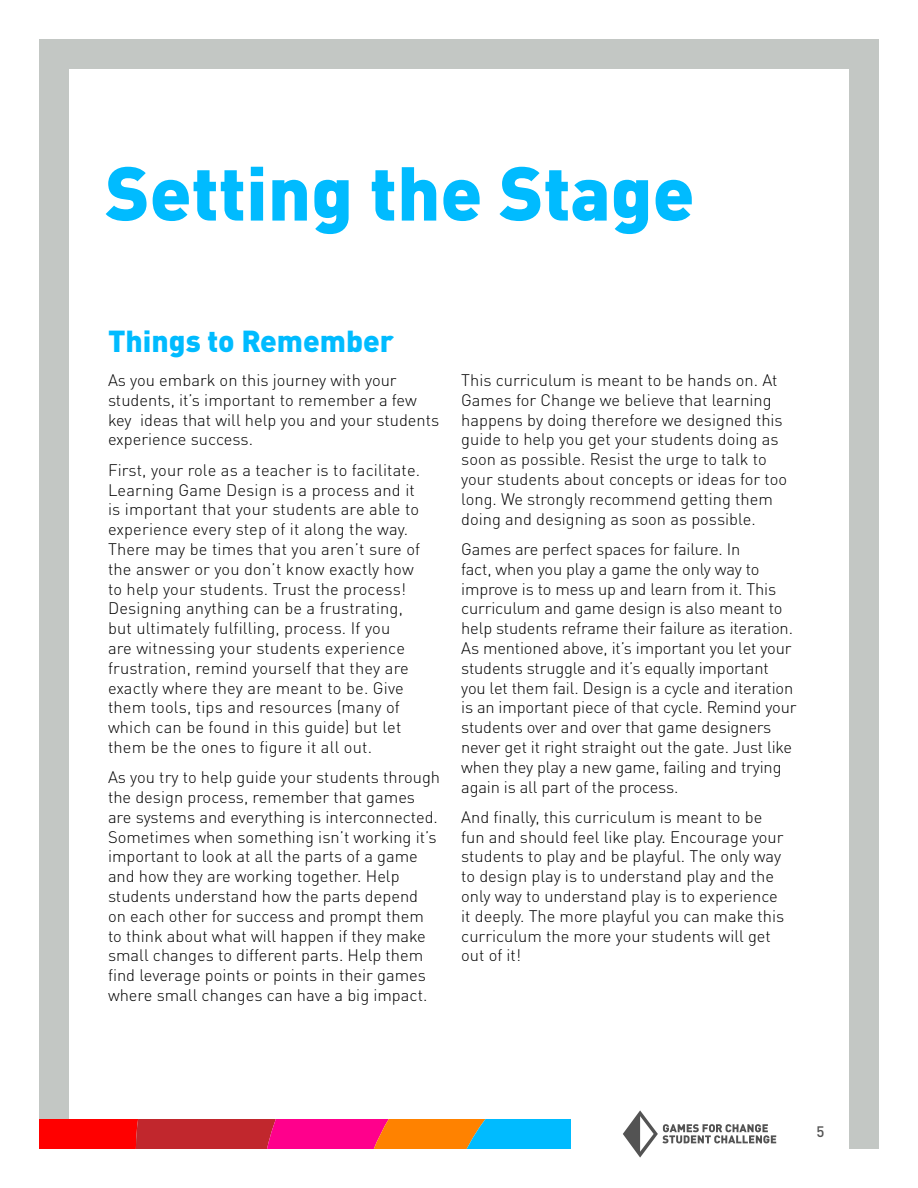
<style>
.page{position:relative;width:918px;height:1188px;background:#fff}
.page>*{position:absolute;margin:0;border:0;box-sizing:border-box;transform-origin:0 0}
.t1{font:900 75px "DIN Pro";color:#0bf}
.t2{font:900 30px "DIN Pro";color:#0bf}
.t3{font:300 16.5px/19.8px "DIN Pro";color:#000}
.t4{font:500 15px "DIN Pro";color:#535353}
</style>
<div class="page">
<div style="left:39px;top:39px;width:840px;height:1110px;border:30px solid #c3c7c4"></div>
<div style="left:570px;top:1118px;width:279px;height:32px;background:#fff"></div>
<svg style="left:39px;top:1119px;width:531px;height:30px;background:#c24255"></svg>
<svg style="left:623px;top:1110px;width:153px;height:48px"></svg>
<h1 class="t1" style="left:105px;top:129px;width:591px">Setting the Stage</h1>
<h2 class="t2" style="left:108px;top:316px;width:288px">Things to Remember</h2>
<p class="t3" style="left:108px;top:369px;width:333px">As you embark on this journey with your students, it’s important to remember a few key ideas that will help you and your students experience success.</p>
<p class="t3" style="left:108px;top:458px;width:314px">First, your role as a teacher is to facilitate.<br>Learning Game Design is a process and it is important that your students are able to experience every step of it along the way.<br>There may be times that you aren’t sure of the answer or you don’t know exactly how to help your students. Trust the process!<br>Designing anything can be a frustrating, but ultimately fulfilling, process. If you<br>are witnessing your students experience frustration, remind yourself that they are exactly where they are meant to be. Give them tools, tips and resources (many of which can be found in this guide) but let them be the ones to figure it all out.</p>
<p class="t3" style="left:108px;top:766px;width:334px">As you try to help guide your students through the design process, remember that games are systems and everything is interconnected.<br>Sometimes when something isn’t working it’s important to look at all the parts of a game and how they are working together. Help students understand how the parts depend on each other for success and prompt them to think about what will happen if they make small changes to different parts. Help them find leverage points or points in their games where small changes can have a big impact.</p>
<p class="t3" style="left:461px;top:369px;width:327px">This curriculum is meant to be hands on. At Games for Change we believe that learning happens by doing therefore we designed this guide to help you get your students doing as soon as possible. Resist the urge to talk to your students about concepts or ideas for too long. We strongly recommend getting them doing and designing as soon as possible.</p>
<p class="t3" style="left:461px;top:538px;width:337px">Games are perfect spaces for failure. In<br>fact, when you play a game the only way to improve is to mess up and learn from it. This curriculum and game design is also meant to help students reframe their failure as iteration.<br>As mentioned above, it’s important you let your students struggle and it’s equally important you let them fail. Design is a cycle and iteration is an important piece of that cycle. Remind your students over and over that game designers never get it right straight out the gate. Just like when they play a new game, failing and trying again is all part of the process.</p>
<p class="t3" style="left:461px;top:806px;width:325px">And finally, this curriculum is meant to be fun and should feel like play. Encourage your students to play and be playful. The only way to design play is to understand play and the only way to understand play is to experience it deeply. The more playful you can make this curriculum the more your students will get out of it!</p>
<p class="t4" style="left:816px;top:1119px;width:9px">5</p>
</div>
